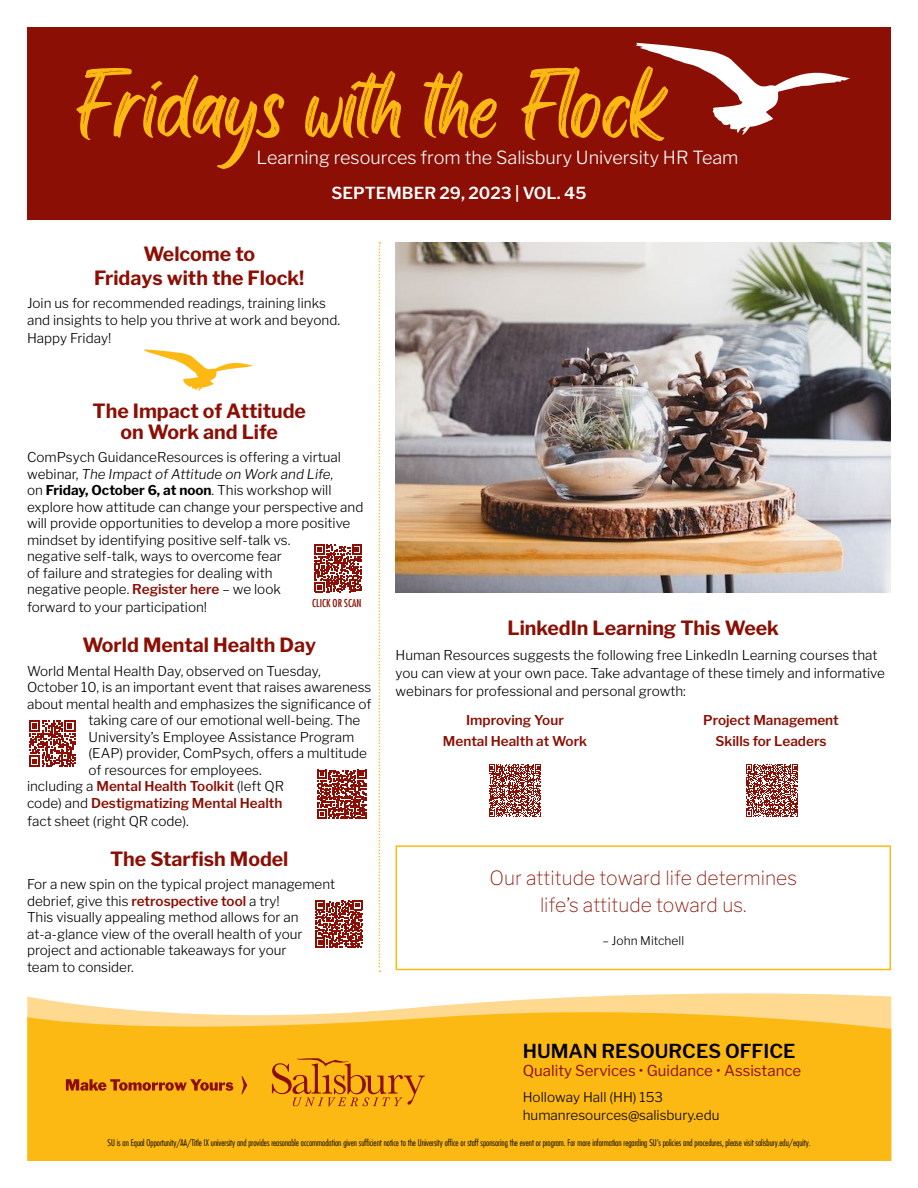
<style>
.page{position:relative;width:918px;height:1188px;background:#fff}
.page>*{position:absolute;margin:0;border:0;box-sizing:border-box;transform-origin:0 0}
.t1{font:85.5px "Black Bones Personal Use";color:#fdb913}
.t2{font:700 19.5px/21px "Libre Franklin";color:#8b0f04;text-align:center}
.t3{font:100 19.5px/27px "Libre Franklin";color:#8b0f04;text-align:center}
.t4{font:600 19.05px "Libre Franklin";color:#000}
.t5{font:300 18px "Libre Franklin";color:#fff}
.t6{font:600 16.5px "Libre Franklin";color:#fff}
.t7{font:15px "Libre Franklin";color:#8b0f04}
.t8{font:300 13.5px/16.5px "Libre Franklin";color:#000}
.t9{font:600 13.5px/21px "Libre Franklin";color:#8b0f04;text-align:center}
.t10{font:300 12px "Libre Franklin";color:#000}
.t11{font:500 condensed 10.65px "Futura Com";color:#8b0f04}
.t12{font:300 condensed 9px "Futura Com";color:#000}
.s1{font-style:italic}
.s2{font-weight:700}
.s3{font-weight:600;color:#8b0f04}
.s4{font-weight:300;color:#000}
</style>
<div class="page">
<img style="left:396px;top:242px;width:494px;height:350px">
<div style="left:27px;top:27px;width:864px;height:192px;background:#8b0f04"></div>
<svg style="left:636px;top:43px;width:214px;height:92px"></svg>
<svg style="left:314px;top:545px;width:48px;height:47px"></svg>
<svg style="left:29px;top:720px;width:46px;height:47px"></svg>
<svg style="left:317px;top:770px;width:49px;height:49px"></svg>
<svg style="left:315px;top:900px;width:48px;height:48px"></svg>
<svg style="left:144px;top:349px;width:109px;height:42px"></svg>
<div style="left:396px;top:845px;width:495px;height:125px;border:2px solid #fdb913"></div>
<svg style="left:379px;top:242px;width:1px;height:730px"></svg>
<svg style="left:27px;top:993px;width:864px;height:8px"></svg>
<svg style="left:27px;top:1001px;width:864px;height:160px;fill:#fdb913"></svg>
<svg style="left:489px;top:764px;width:52px;height:53px"></svg>
<svg style="left:746px;top:764px;width:52px;height:53px"></svg>
<svg style="left:272px;top:1058px;width:153px;height:48px"></svg>
<svg style="left:66px;top:1079px;width:167px;height:12px"></svg>
<svg style="left:242px;top:1076px;width:5px;height:18px"></svg>
<p class="t1" style="left:77px;top:46px;width:588px">Fridays with the Flock</p>
<p class="t5" style="left:256px;top:147px;width:484px">Learning resources from the Salisbury University HR Team</p>
<p class="t6" style="left:332px;top:183px;width:256px">SEPTEMBER 29, 2023 | VOL. 45</p>
<p class="t2" style="left:94px;top:242px;width:212px;line-height:24px">Welcome to<br>Fridays with the Flock!</p>
<p class="t8" style="left:27px;top:295px;width:315px">Join us for recommended readings, training links and insights to help you thrive at work and beyond.</p>
<p class="t8" style="left:27px;top:330px;width:86px">Happy Friday!</p>
<p class="t2" style="left:93px;top:400px;width:215px">The Impact of Attitude on Work and Life</p>
<p class="t8" style="left:27px;top:449px;width:338px">ComPsych GuidanceResources is offering a virtual webinar, <span class="s1">The Impact of Attitude on Work and Life,<br></span>on <span class="s2">Friday, October 6, at noon</span>. This workshop will explore how attitude can change your perspective and will provide opportunities to develop a more positive mindset by identifying positive self-talk vs.<br>negative self-talk, ways to overcome fear<br>of failure and strategies for dealing with<br>negative people. <span class="s3">Register here</span> – we look</p>
<p class="t8" style="left:27px;top:599px;width:182px">forward to your participation!</p>
<p class="t2" style="left:82px;top:635px;width:235px">World Mental Health Day</p>
<p class="t8" style="left:27px;top:663px;width:295px">World Mental Health Day, observed on Tuesday,</p>
<p class="t8" style="left:27px;top:679px;width:346px">October 10, is an important event that raises awareness</p>
<p class="t8" style="left:27px;top:696px;width:346px">about mental health and emphasizes the significance of</p>
<p class="t8" style="left:89px;top:712px;width:273px">taking care of our emotional well-being. The</p>
<p class="t8" style="left:89px;top:729px;width:267px">University’s Employee Assistance Program</p>
<p class="t8" style="left:89px;top:745px;width:280px">(EAP) provider, ComPsych, offers a multitude</p>
<p class="t8" style="left:89px;top:762px;width:175px">of resources for employees.</p>
<p class="t9" style="left:27px;top:776px;width:259px"><span class="s4">including a</span> Mental Health Toolkit <span class="s4">(left QR</span></p>
<p class="t9" style="left:27px;top:792px;width:257px"><span class="s4">code) and</span> Destigmatizing Mental Health</p>
<p class="t8" style="left:27px;top:813px;width:163px">fact sheet (right QR code).</p>
<p class="t2" style="left:110px;top:848px;width:180px">The Starfish Model</p>
<p class="t8" style="left:27px;top:876px;width:310px">For a new spin on the typical project management debrief, give this <span class="s3">retrospective tool</span> a try!<br>This visually appealing method allows for an at-a-glance view of the overall health of your project and actionable takeaways for your<br>team to consider.</p>
<p class="t11" style="left:312px;top:596px;width:51px">CLICK OR SCAN</p>
<p class="t2" style="left:508px;top:617px;width:273px">LinkedIn Learning This Week</p>
<p class="t8" style="left:396px;top:646px;width:491px;line-height:18px">Human Resources suggests the following free LinkedIn Learning courses that you can view at your own pace. Take advantage of these timely and informative webinars for professional and personal growth:</p>
<p class="t9" style="left:443px;top:710px;width:146px">Improving Your<br>Mental Health at Work</p>
<p class="t9" style="left:703px;top:710px;width:137px">Project Management<br>Skills for Leaders</p>
<p class="t3" style="left:489px;top:864px;width:309px">Our attitude toward life determines life’s attitude toward us.</p>
<p class="t10" style="left:602px;top:934px;width:83px">– John Mitchell</p>
<p class="t4" style="left:523px;top:1040px;width:274px">HUMAN RESOURCES OFFICE</p>
<p class="t7" style="left:523px;top:1062px;width:280px">Quality Services • Guidance • Assistance</p>
<p class="t8" style="left:523px;top:1089px;width:142px">Holloway Hall (HH) 153</p>
<p class="t8" style="left:523px;top:1107px;width:198px">humanresources@salisbury.edu</p>
<p class="t12" style="left:108px;top:1137px;width:705px">SU is an Equal Opportunity/AA/Title IX university and provides reasonable accommodation given sufficient notice to the University office or staff sponsoring the event or program. For more information regarding SU’s policies and procedures, please visit salisbury.edu/equity.</p>
</div>
